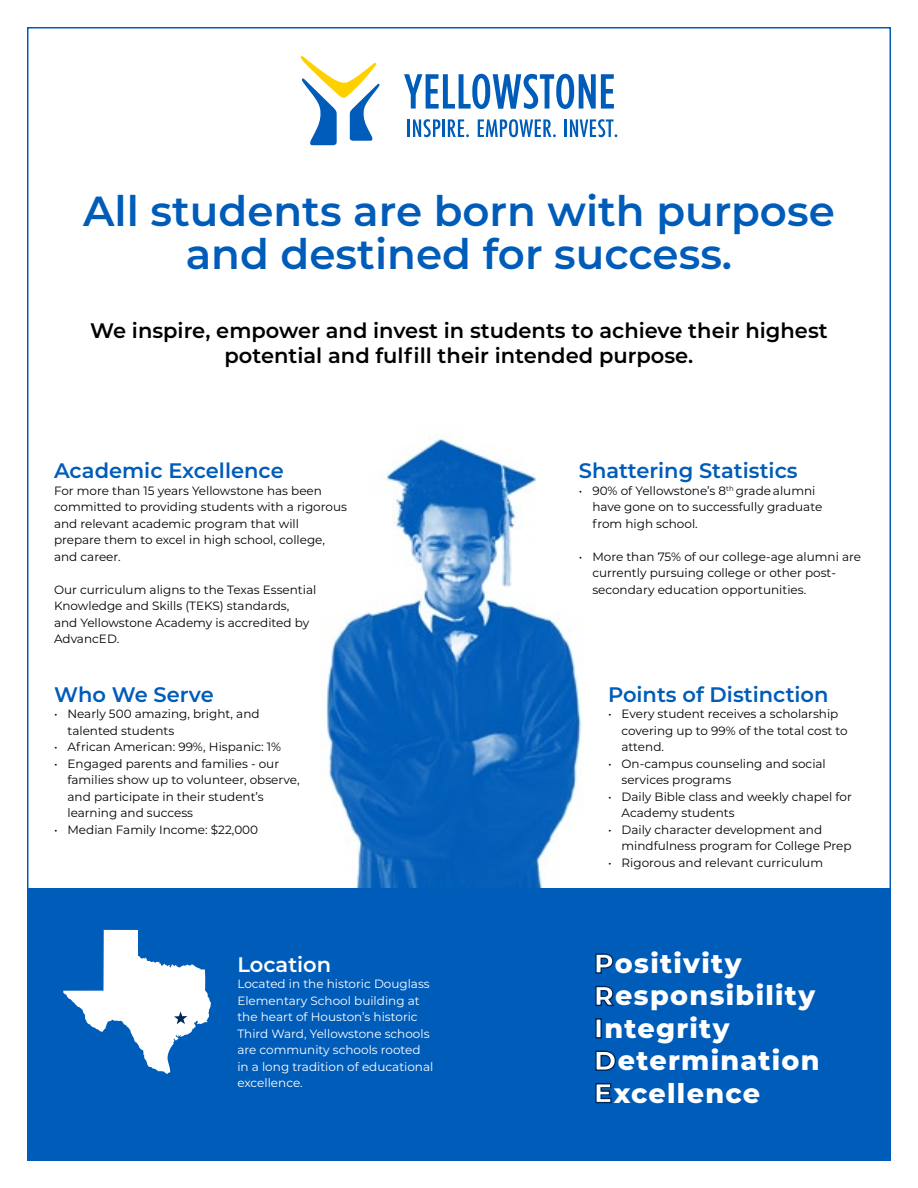
<style>
.page{position:relative;width:918px;height:1188px;background:#fff}
.page>*{position:absolute;margin:0;border:0;box-sizing:border-box;transform-origin:0 0}
.t1{font:600 42px/43.5px "Montserrat";color:#005cb9;text-align:center}
.t2{font:800 27px/32.4px "Montserrat";letter-spacing:.05em;color:#fff}
.t3{font:600 21px/25.2px "Montserrat";color:#000;text-align:center}
.t4{font:600 21px "Montserrat";color:#005cb9}
.t5{font:600 21px "Montserrat";color:#fff}
.t6{font:12px/16.5px "Montserrat";color:#000}
.t7{font:12px/16.5px "Montserrat";color:#fff}
</style>
<div class="page">
<img style="left:325px;top:436px;width:257px;height:452px">
<div style="left:27px;top:888px;width:864px;height:273px;background:#005cb9"></div>
<svg style="left:63px;top:930px;width:148px;height:144px"></svg>
<svg style="left:595px;top:953px;width:19px;height:21px"></svg>
<svg style="left:595px;top:985px;width:20px;height:22px"></svg>
<div style="left:595px;top:1018px;width:7px;height:21px;border:1px solid #002856"></div>
<svg style="left:595px;top:1050px;width:21px;height:21px"></svg>
<svg style="left:595px;top:1083px;width:17px;height:21px"></svg>
<svg style="left:408px;top:119px;width:32px;height:18px"></svg>
<hr style="left:442px;top:119px;width:3px;height:18px;background:#005cb9">
<svg style="left:448px;top:119px;width:21px;height:18px"></svg>
<svg style="left:478px;top:119px;width:78px;height:18px"></svg>
<svg style="left:565px;top:119px;width:52px;height:18px"></svg>
<svg style="left:404px;top:74px;width:210px;height:35px"></svg>
<svg style="left:301px;top:56px;width:79px;height:89px"></svg>
<h1 class="t1" style="left:83px;top:187px;width:753px">All students are born with purpose and destined for success.</h1>
<h3 class="t3" style="left:90px;top:317px;width:739px">We inspire, empower and invest in students to achieve their highest potential and fulfill their intended purpose.</h3>
<h3 class="t4" style="left:54px;top:456px;width:231px">Academic Excellence</h3>
<p class="t6" style="left:54px;top:482px;width:294px">For more than 15 years Yellowstone has been committed to providing students with a rigorous and relevant academic program that will prepare them to excel in high school, college, and career.</p>
<p class="t6" style="left:54px;top:581px;width:264px">Our curriculum aligns to the Texas Essential Knowledge and Skills (TEKS) standards,<br>and Yellowstone Academy is accredited by AdvancED.</p>
<h3 class="t4" style="left:54px;top:679px;width:161px">Who We Serve</h3>
<p class="t6" style="left:68px;top:705px;width:194px;text-indent:-14px">• Nearly 500 amazing, bright, and talented students</p>
<p class="t6" style="left:54px;top:738px;width:229px">• African American: 99%, Hispanic: 1%</p>
<p class="t6" style="left:68px;top:755px;width:234px;text-indent:-14px">• Engaged parents and families - our families show up to volunteer, observe, and participate in their student’s learning and success</p>
<p class="t6" style="left:54px;top:821px;width:206px">• Median Family Income: $22,000</p>
<h3 class="t5" style="left:237px;top:949px;width:95px">Location</h3>
<p class="t7" style="left:237px;top:975px;width:198px">Located in the historic Douglass<br>Elementary School building at the heart of Houston’s historic<br>Third Ward, Yellowstone schools are community schools rooted in a long tradition of educational excellence.</p>
<h3 class="t4" style="left:579px;top:456px;width:220px">Shattering Statistics</h3>
<p class="t6" style="left:592px;top:482px;width:231px;text-indent:-13px">• 90% of Yellowstone’s 8<sup>th</sup> grade alumni have gone on to successfully graduate from high school.</p>
<p class="t6" style="left:592px;top:548px;width:270px;text-indent:-14px">• More than 75% of our college-age alumni are currently pursuing college or other post&shy;secondary education opportunities.</p>
<h3 class="t4" style="left:608px;top:679px;width:222px">Points of Distinction</h3>
<p class="t6" style="left:622px;top:705px;width:228px;text-indent:-14px">• Every student receives a scholarship covering up to 99% of the total cost to attend.</p>
<p class="t6" style="left:622px;top:755px;width:206px;text-indent:-14px">• On-campus counseling and social services programs</p>
<p class="t6" style="left:622px;top:788px;width:232px;text-indent:-14px">• Daily Bible class and weekly chapel for<br>Academy students</p>
<p class="t6" style="left:622px;top:821px;width:232px;text-indent:-14px">• Daily character development and mindfulness program for College Prep</p>
<p class="t6" style="left:608px;top:854px;width:217px">• Rigorous and relevant curriculum</p>
<h2 class="t2" style="left:594px;top:946px;width:227px">Positivity<br>Responsibility<br>Integrity<br>Determination<br>Excellence</h2>
</div>
